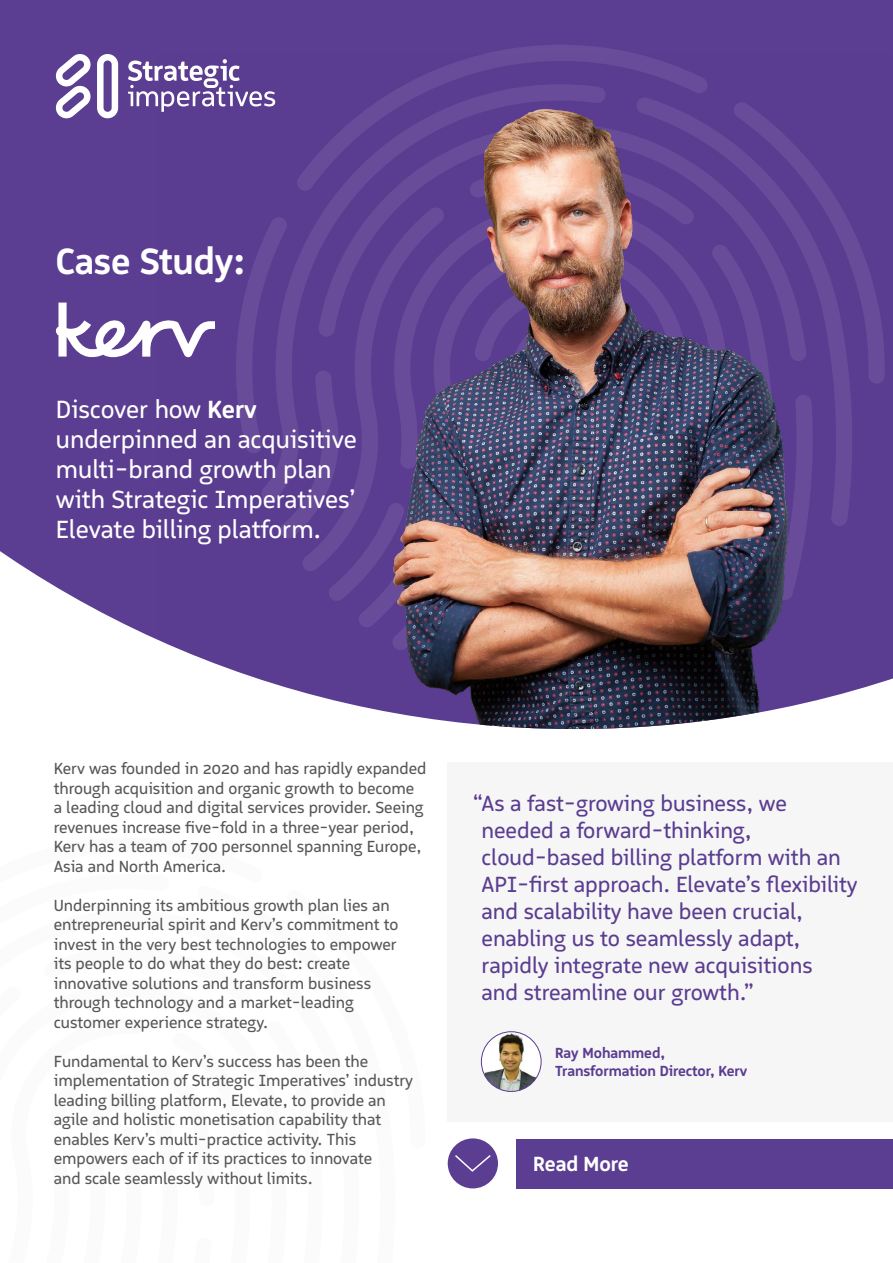
<style>
.page{position:relative;width:893px;height:1263px;background:#fff}
.page>*{position:absolute;margin:0;border:0;box-sizing:border-box;transform-origin:0 0}
.t1{font:700 37.5px "Logical";color:#fff}
.t2{font:25.5px/30px "Logical";color:#fff}
.t3{font:22.5px/27px "Logical";color:#5b3d91}
.t4{font:700 21px "Logical";color:#fff}
.t5{font:16.5px/19.5px "Logical";color:#575756}
.t6{font:700 15px/18px "Logical";color:#5b3d91}
.s1{font-weight:700}
</style>
<div class="page">
<div style="left:448px;top:762px;width:445px;height:359px;background:#f6f6f6"></div>
<div style="left:0;top:0;width:893px;height:640px;background:#5b3d91"></div>
<svg style="left:128px;top:59px;width:29px;height:53px"></svg>
<svg style="left:55px;top:53px;width:63px;height:67px"></svg>
<div style="left:516px;top:1138px;width:377px;height:50px;background:#5b3d91"></div>
<div style="left:448px;top:1138px;width:50px;height:50px;background:#5b3d91;border-radius:50%"></div>
<svg style="left:455px;top:1155px;width:36px;height:17px"></svg>
<img style="left:157px;top:54px;width:736px;height:675px">
<svg style="left:56px;top:303px;width:159px;height:55px"></svg>
<img style="left:481px;top:1032px;width:60px;height:59px;border-radius:30px">
<div style="left:481px;top:1031px;width:61px;height:61px;border:1px solid #5b3d91;border-radius:50%"></div>
<h1 class="t1" style="left:56px;top:238px;width:191px">Case Study:</h1>
<h2 class="t2" style="left:56px;top:394px;width:302px">Discover how <span class="s1">Kerv </span>underpinned an acquisitive multi-brand growth plan with Strategic Imperatives’<br>Elevate billing platform.</h2>
<p class="t5" style="left:54px;top:759px;width:374px">Kerv was founded in 2020 and has rapidly expanded through acquisition and organic growth to become a leading cloud and digital services provider. Seeing revenues increase five-fold in a three-year period, Kerv has a team of 700 personnel spanning Europe, Asia and North America.</p>
<p class="t5" style="left:54px;top:895px;width:346px">Underpinning its ambitious growth plan lies an entrepreneurial spirit and Kerv’s commitment to invest in the very best technologies to empower its people to do what they do best: create innovative solutions and transform business through technology and a market-leading customer experience strategy.</p>
<p class="t5" style="left:54px;top:1051px;width:361px">Fundamental to Kerv’s success has been the implementation of Strategic Imperatives’ industry leading billing platform, Elevate, to provide an agile and holistic monetisation capability that enables Kerv’s multi-practice activity. This empowers each of if its practices to innovate<br>and scale seamlessly without limits.</p>
<p class="t3" style="left:482px;top:789px;width:377px;text-indent:-9px">“As a fast-growing business, we needed a forward-thinking, cloud-based billing platform with an API-first approach. Elevate’s flexibility and scalability have been crucial, enabling us to seamlessly adapt, rapidly integrate new acquisitions<br>and streamline our growth.”</p>
<p class="t6" style="left:555px;top:1044px;width:194px">Ray Mohammed,<br>Transformation Director, Kerv</p>
<p class="t4" style="left:533px;top:1151px;width:97px">Read More</p>
</div>
